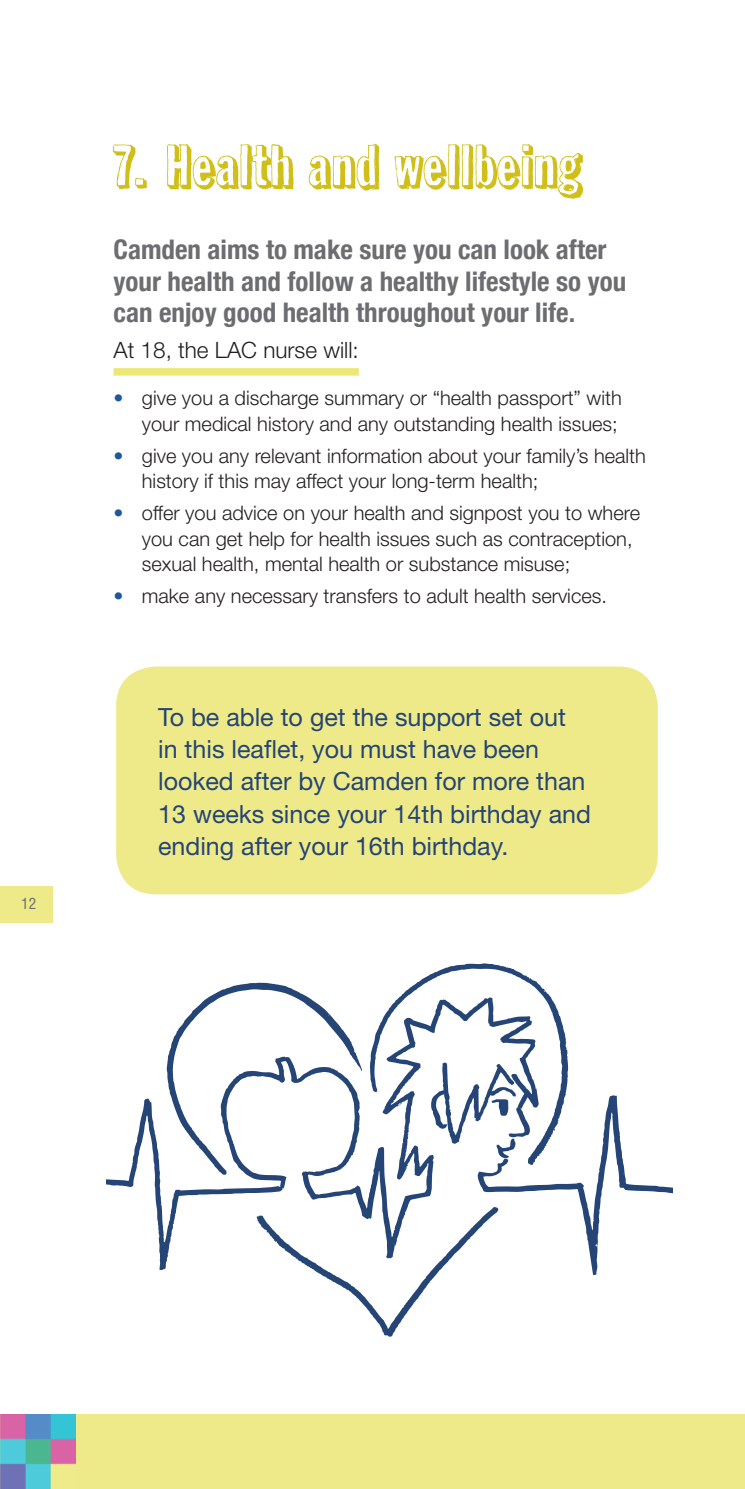
<style>
.page{position:relative;width:745px;height:1489px;background:#fff}
.page>*{position:absolute;margin:0;border:0;box-sizing:border-box;transform-origin:0 0}
.Numbered_headings{font:57.5px "Franklin Hand Cond Shadow";color:#d0bf18}
.Intro_text{font:700 condensed 27px/31.5px "Helvetica Neue";color:#6c6d70}
.Body{font:25px/32.2px "Helvetica Neue";color:#244576}
.Body_Bullet_text_bef{font:300 22.5px "Helvetica Neue";color:#231f20}
.Body_Bullets{font:300 20px/25.8px "Helvetica Neue";color:#231f20}
.t1{font:condensed 15px "Helvetica";color:#6c6d70}
.s1{color:#1e579b}
</style>
<div class="page">
<div style="left:0;top:886px;width:52px;height:36px;background:#efea89"></div>
<div style="left:0;top:1413px;width:744px;height:75px;background:#efea89"></div>
<svg style="left:106px;top:1098px;width:60px;height:172px"></svg>
<svg style="left:166px;top:963px;width:506px;height:373px"></svg>
<div style="left:113px;top:368px;width:245px;height:7px;background:#ede775"></div>
<div style="left:116px;top:666px;width:541px;height:228px;background:#efea89;border-radius:39px"></div>
<img style="left:0;top:1413px;width:75px;height:75px">
<p class="t1" style="left:21px;top:893px;width:16px">12</p>
<p class="Numbered_headings" style="left:113px;top:133px;width:470px">7. Health and wellbeing</p>
<p class="Intro_text" style="left:113px;top:233px;width:514px">Camden aims to make sure you can look after your health and follow a healthy lifestyle so you can enjoy good health throughout your life.</p>
<p class="Body_Bullet_text_bef" style="left:113px;top:336px;width:247px">At 18, the LAC nurse will:</p>
<p class="Body_Bullets" style="left:113px;top:385px;width:509px;text-align:right"><span class="s1">•</span> give you a discharge summary or “health passport” with your medical history and any outstanding health issues;</p>
<p class="Body_Bullets" style="left:142px;top:442px;width:505px;text-indent:-28px"><span class="s1">•</span> give you any relevant information about your family’s health history if this may affect your long-term health;</p>
<p class="Body_Bullets" style="left:142px;top:499px;width:499px;text-indent:-28px"><span class="s1">•</span> offer you advice on your health and signpost you to where you can get help for health issues such as contraception, sexual health, mental health or substance misuse;</p>
<p class="Body_Bullets" style="left:113px;top:582px;width:494px"><span class="s1">•</span> make any necessary transfers to adult health services.</p>
<p class="Body" style="left:158px;top:700px;width:434px">To be able to get the support set out in this leaflet, you must have been looked after by Camden for more than 13 weeks since your 14th birthday and ending after your 16th birthday.</p>
</div>
